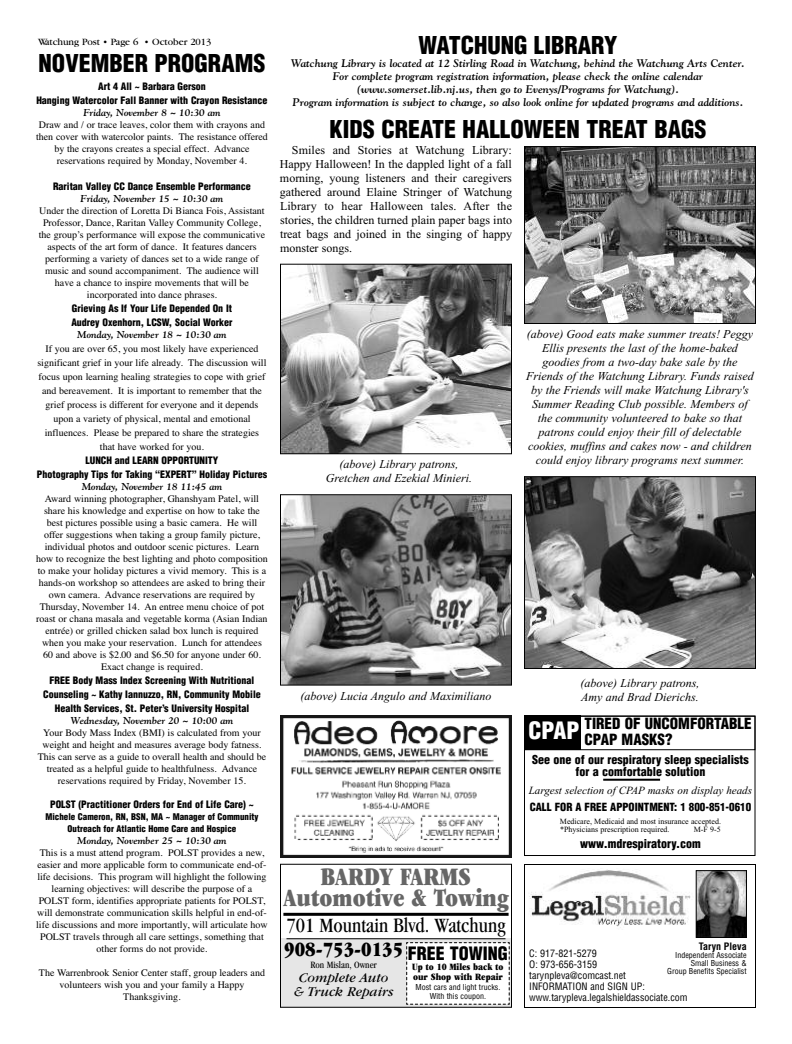
<style>
.page{position:relative;width:792px;height:1044px;background:#fff}
.page>*{position:absolute;margin:0;border:0;box-sizing:border-box;transform-origin:0 0}
.t1{font:ultra-condensed 26px/21px "Garamond";color:#666;text-align:center}
.t2{font:900 condensed 24px "Helvetica";color:#000}
.t3{font:condensed 21px "Garamond";color:#000}
.t4{font:ultra-condensed 21px "Garamond";color:#000}
.t5{font:900 condensed 18px "Helvetica";color:#000}
.t6{font:900 condensed 15.1px/15.6px "Helvetica";color:#000}
.t7{font:italic 14px/14px "Garamond";color:#000;text-align:center}
.t8{font:italic 12px/14px "Times New Roman";color:#000;text-align:center}
.t9{font:12px/14px "Times New Roman";color:#000;text-align:justify}
.t10{font:900 condensed 12px/12.6px "Helvetica";color:#000;text-align:center}
.t11{font:italic 700 11px/13px "Goudy";color:#000;text-align:center}
.t12{font:italic 11px "Times New Roman";color:#000}
.t13{font:900 condensed 11px "Helvetica";color:#000}
.t14{font:10px/12px "Times";color:#000;text-align:center}
.t15{font:900 condensed 10px/14px "Helvetica";color:#000;text-align:center}
.t16{font:italic 700 10px "Goudy";color:#000}
.t17{font:condensed 10px/11px "Helvetica";color:#000}
.t18{font:ultra-condensed 10px/10px "Garamond";color:#000}
.t19{font:10px "Garamond";color:#000}
.t20{font:condensed 10px "Garamond";color:#000}
.t21{font:700 condensed 10px "Helvetica";color:#000}
.t22{font:900 condensed 9px/12px "Helvetica";color:#000;text-align:center}
.t23{font:condensed 8px/8px "Helvetica";color:#000;text-align:center}
.t24{font:8px/8px "Times New Roman";color:#000}
.s1{font-size:23.3px;color:#fff}
</style>
<div class="page">
<div style="left:524px;top:716px;width:232px;height:34px;border:1px solid #000"></div>
<div style="left:524px;top:716px;width:57px;height:34px;background:#000"></div>
<div style="left:524px;top:716px;width:232px;height:140px;border:1px solid #000"></div>
<hr style="left:603px;top:779px;width:57px;height:2px;background:#000">
<img style="left:281px;top:716px;width:230px;height:141px">
<div style="left:280px;top:938px;width:232px;height:70px;background:#e6e6e6"></div>
<div style="left:280px;top:864px;width:232px;height:144px;border:1px solid #000"></div>
<hr style="left:283px;top:913px;width:226px;height:3px;background:#000">
<hr style="left:286px;top:938px;width:220px;height:1px;background:#000">
<svg style="left:406px;top:942px;width:104px;height:63px;background:#f6f6f6"></svg>
<div style="left:524px;top:864px;width:232px;height:144px;border:1px solid #000"></div>
<img style="left:698px;top:872px;width:47px;height:64px">
<div style="left:696px;top:870px;width:51px;height:68px;border:1px solid #000"></div>
<img style="left:529px;top:869px;width:162px;height:59px">
<img style="left:526px;top:478px;width:228px;height:189px">
<div style="left:524px;top:476px;width:232px;height:193px;border:1px solid #000"></div>
<img style="left:282px;top:266px;width:228px;height:186px">
<div style="left:280px;top:264px;width:232px;height:190px;border:1px solid #000"></div>
<img style="left:282px;top:496px;width:228px;height:188px">
<div style="left:280px;top:494px;width:232px;height:192px;border:1px solid #000"></div>
<img style="left:526px;top:148px;width:228px;height:174px">
<div style="left:524px;top:146px;width:232px;height:178px;border:1px solid #000"></div>
<p class="t19" style="left:38px;top:38px;width:175px">Watchung Post • Page 6 • October 2013</p>
<h2 class="t2" style="left:39px;top:50px;width:228px">NOVEMBER PROGRAMS</h2>
<p class="t15" style="left:36px;top:80px;width:233px">Art 4 All ~ Barbara Gerson<br>Hanging Watercolor Fall Banner with Crayon Resistance</p>
<p class="t16" style="left:83px;top:107px;width:139px">Friday, November 8 ~ 10:30 am</p>
<p class="t14" style="left:36px;top:119px;width:233px">Draw and / or trace leaves, color them with crayons and then cover with watercolor paints. The resistance offered by the crayons creates a special effect. Advance reservations required by Monday, November 4.</p>
<p class="t15" style="left:53px;top:180px;width:199px">Raritan Valley CC Dance Ensemble Performance</p>
<p class="t16" style="left:81px;top:193px;width:144px">Friday, November 15 ~ 10:30 am</p>
<p class="t14" style="left:39px;top:205px;width:228px">Under the direction of Loretta Di Bianca Fois, Assistant Professor, Dance, Raritan Valley Community College, the group’s performance will expose the communicative aspects of the art form of dance. It features dancers performing a variety of dances set to a wide range of music and sound accompaniment. The audience will have a chance to inspire movements that will be incorporated into dance phrases.</p>
<p class="t15" style="left:71px;top:302px;width:163px;text-align:left">Grieving As If Your Life Depended On It<br>Audrey Oxenhorn, LCSW, Social Worker</p>
<p class="t16" style="left:77px;top:329px;width:151px">Monday, November 18 ~ 10:30 am</p>
<p class="t14" style="left:37px;top:342px;width:231px;line-height:14px">If you are over 65, you most likely have experienced significant grief in your life already. The discussion will focus upon learning healing strategies to cope with grief and bereavement. It is important to remember that the grief process is different for everyone and it depends upon a variety of physical, mental and emotional influences. Please be prepared to share the strategies that have worked for you.</p>
<p class="t15" style="left:37px;top:454px;width:232px">LUNCH and LEARN OPPORTUNITY<br>Photography Tips for Taking “EXPERT” Holiday Pictures</p>
<p class="t16" style="left:82px;top:481px;width:142px">Monday, November 18 11:45 am</p>
<p class="t14" style="left:36px;top:493px;width:233px">Award winning photographer, Ghanshyam Patel, will share his knowledge and expertise on how to take the best pictures possible using a basic camera. He will offer suggestions when taking a group family picture, individual photos and outdoor scenic pictures. Learn how to recognize the best lighting and photo composition to make your holiday pictures a vivid memory. This is a hands-on workshop so attendees are asked to bring their own camera. Advance reservations are required by Thursday, November 14. An entree menu choice of pot roast or chana masala and vegetable korma (Asian Indian entrée) or grilled chicken salad box lunch is required when you make your reservation. Lunch for attendees 60 and above is $2.00 and $6.50 for anyone under 60.<br>Exact change is required.</p>
<p class="t15" style="left:43px;top:674px;width:219px">FREE Body Mass Index Screening With Nutritional<br>Counseling ~ Kathy Iannuzzo, RN, Community Mobile<br>Health Services, St. Peter’s University Hospital</p>
<p class="t16" style="left:71px;top:715px;width:164px">Wednesday, November 20 ~ 10:00 am</p>
<p class="t14" style="left:38px;top:727px;width:230px">Your Body Mass Index (BMI) is calculated from your weight and height and measures average body fatness.<br>This can serve as a guide to overall health and should be treated as a helpful guide to healthfulness. Advance reservations required by Friday, November 15.</p>
<p class="t15" style="left:50px;top:798px;width:205px">POLST (Practitioner Orders for End of Life Care) ~</p>
<p class="t22" style="left:45px;top:811px;width:215px">Michele Cameron, RN, BSN, MA ~ Manager of Community<br>Outreach for Atlantic Home Care and Hospice</p>
<p class="t16" style="left:77px;top:835px;width:151px">Monday, November 25 ~ 10:30 am</p>
<p class="t14" style="left:36px;top:847px;width:233px">This is a must attend program. POLST provides a new, easier and more applicable form to communicate end-of&shy;life decisions. This program will highlight the following learning objectives: will describe the purpose of a POLST form, identifies appropriate patients for POLST, will demonstrate communication skills helpful in end-of&shy;life discussions and more importantly, will articulate how POLST travels through all care settings, something that other forms do not provide.</p>
<p class="t14" style="left:39px;top:967px;width:228px">The Warrenbrook Senior Center staff, group leaders and volunteers wish you and your family a Happy<br>Thanksgiving.</p>
<h2 class="t2" style="left:418px;top:32px;width:201px">WATCHUNG LIBRARY</h2>
<p class="t11" style="left:291px;top:57px;width:455px">Watchung Library is located at 12 Stirling Road in Watchung, behind the Watchung Arts Center.<br>For complete program registration information, please check the online calendar (www.somerset.lib.nj.us, then go to Evenys/Programs for Watchung).<br>Program information is subject to change, so also look online for updated programs and additions.</p>
<h2 class="t2" style="left:329px;top:116px;width:379px">KIDS CREATE HALLOWEEN TREAT BAGS</h2>
<p class="t9" style="left:280px;top:143px;width:234px;text-indent:12px">Smiles and Stories at Watchung Library:<br>Happy Halloween! In the dappled light of a fall morning, young listeners and their caregivers gathered around Elaine Stringer of Watchung Library to hear Halloween tales. After the stories, the children turned plain paper bags into treat bags and joined in the singing of happy monster songs.</p>
<p class="t8" style="left:326px;top:457px;width:148px">(above) Library patrons,<br>Gretchen and Ezekial Minieri.</p>
<p class="t8" style="left:526px;top:327px;width:229px">(above) Good eats make summer treats! Peggy Ellis presents the last of the home-baked goodies from a two-day bake sale by the Friends of the Watchung Library. Funds raised by the Friends will make Watchung Library's Summer Reading Club possible. Members of the community volunteered to bake so that patrons could enjoy their fill of delectable cookies, muffins and cakes now - and children could enjoy library programs next summer.</p>
<p class="t8" style="left:580px;top:676px;width:121px">(above) Library patrons,</p>
<p class="t8" style="left:301px;top:689px;width:192px">(above) Lucia Angulo and Maximiliano</p>
<p class="t8" style="left:581px;top:690px;width:119px">Amy and Brad Dierichs.</p>
<h3 class="t6" style="left:585px;top:716px;width:169px;text-indent:-56px"><span class="s1">CPAP</span> TIRED OF UNCOMFORTABLE<br>CPAP MASKS?</h3>
<h1 class="t1" style="left:283px;top:868px;width:227px">BARDY FARMS<br>Automotive &amp; Towing</h1>
<h3 class="t3" style="left:286px;top:917px;width:221px">701 Mountain Blvd. Watchung</h3>
<h3 class="t4" style="left:284px;top:942px;width:120px">908-753-0135</h3>
<p class="t20" style="left:310px;top:961px;width:68px">Ron Mislan, Owner</p>
<h3 class="t7" style="left:294px;top:972px;width:101px">Complete Auto &amp; Truck Repairs</h3>
<h3 class="t5" style="left:408px;top:943px;width:101px">FREE TOWING</h3>
<p class="t18" style="left:412px;top:963px;width:93px">Up to 10 Miles back to our Shop with Repair</p>
<p class="t23" style="left:415px;top:983px;width:86px;line-height:9px">Most cars and light trucks.<br>With this coupon.</p>
<p class="t10" style="left:532px;top:753px;width:218px">See one of our respiratory sleep specialists for a comfortable solution</p>
<p class="t12" style="left:529px;top:784px;width:225px">Largest selection of CPAP masks on display heads</p>
<p class="t13" style="left:530px;top:801px;width:223px">CALL FOR A FREE APPOINTMENT: 1 800-851-0610</p>
<p class="t24" style="left:560px;top:818px;width:163px">Medicare, Medicaid and most insurance accepted. *Physicians prescription required.</p>
<p class="t24" style="left:694px;top:826px;width:29px">M-F 9-5</p>
<p class="t10" style="left:580px;top:838px;width:122px">www.mdrespiratory.com</p>
<p class="t21" style="left:699px;top:940px;width:49px">Taryn Pleva</p>
<p class="t23" style="left:667px;top:951px;width:81px;text-align:right">Independent Associate<br>Small Business &amp;<br>Group Benefits Specialist</p>
<p class="t17" style="left:529px;top:948px;width:160px">C: 917-821-5279<br>O: 973-656-3159 tarynpleva@comcast.net<br>INFORMATION and SIGN UP: www.tarypleva.legalshieldassociate.com</p>
</div>
